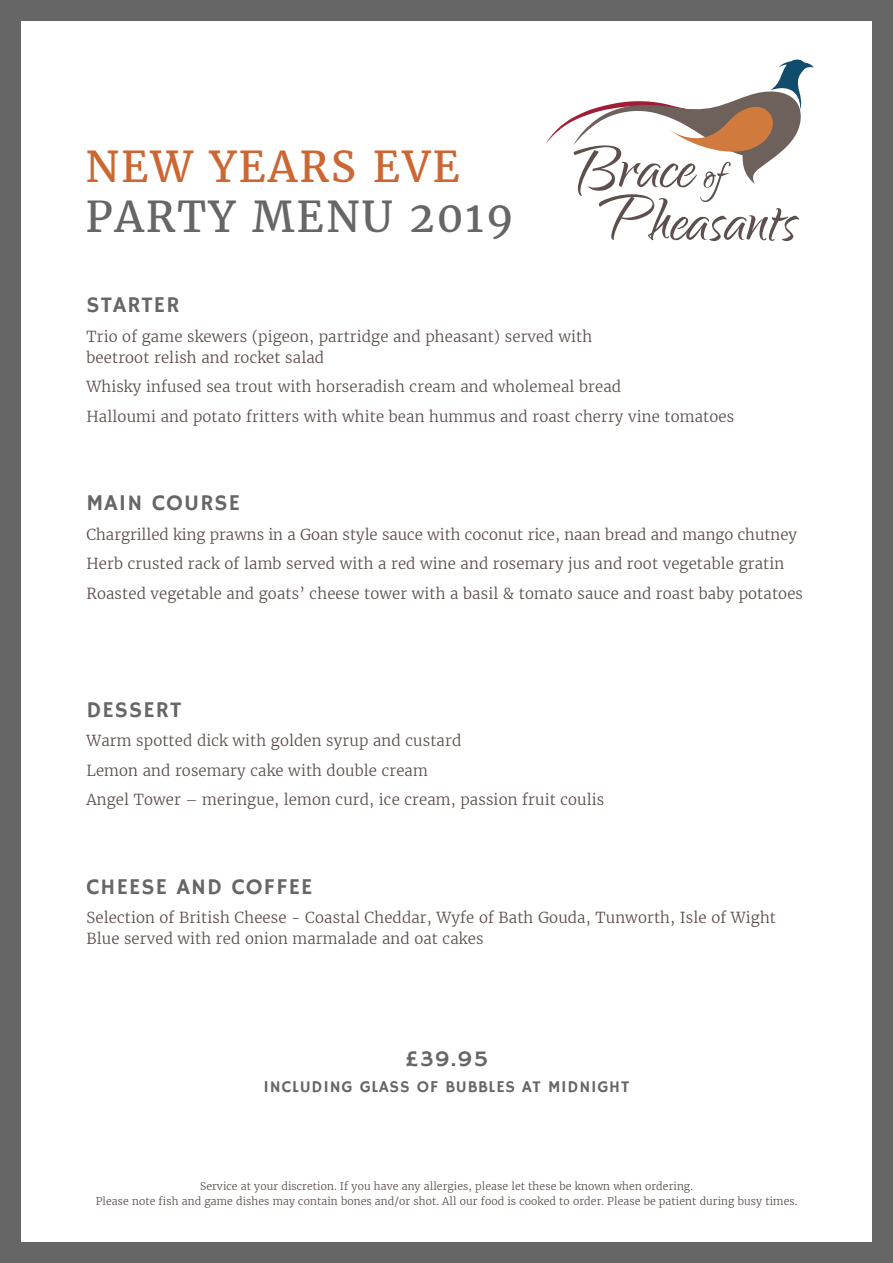
<style>
.page{position:relative;width:893px;height:1263px;background:#fff}
.page>*{position:absolute;margin:0;border:0;box-sizing:border-box;transform-origin:0 0}
.t1{font:42px/50.4px "Merriweather";letter-spacing:.05em;color:#666}
.t2{font:22.5px "Hammersmith One";letter-spacing:.05em;color:#666}
.t3{font:16.5px "Hammersmith One";letter-spacing:.05em;color:#666}
.t4{font:300 15px/21px "Merriweather";letter-spacing:.01em;color:#5d4f4b}
.t5{font:300 10.5px "Merriweather";letter-spacing:.01em;color:#5d4f4b}
.s1{color:#c63}
</style>
<div class="page">
<div style="left:0;top:0;width:893px;height:1263px;border:21px solid #666"></div>
<svg style="left:546px;top:60px;width:268px;height:181px"></svg>
<p class="t1" style="left:85px;top:142px;width:430px"><span class="s1">NEW YEARS EVE<br></span>PARTY MENU 2019</p>
<p class="t2" style="left:86px;top:292px;width:95px">STARTER</p>
<p class="t4" style="left:86px;top:326px;width:507px">Trio of game skewers (pigeon, partridge and pheasant) served with beetroot relish and rocket salad</p>
<p class="t4" style="left:86px;top:376px;width:536px">Whisky infused sea trout with horseradish cream and wholemeal bread</p>
<p class="t4" style="left:86px;top:406px;width:649px">Halloumi and potato fritters with white bean hummus and roast cherry vine tomatoes</p>
<p class="t2" style="left:86px;top:490px;width:155px">MAIN COURSE</p>
<p class="t4" style="left:86px;top:524px;width:712px">Chargrilled king prawns in a Goan style sauce with coconut rice, naan bread and mango chutney</p>
<p class="t4" style="left:86px;top:553px;width:699px">Herb crusted rack of lamb served with a red wine and rosemary jus and root vegetable gratin</p>
<p class="t4" style="left:86px;top:583px;width:718px">Roasted vegetable and goats’ cheese tower with a basil &amp; tomato sauce and roast baby potatoes</p>
<p class="t2" style="left:86px;top:697px;width:96px">DESSERT</p>
<p class="t4" style="left:86px;top:730px;width:376px">Warm spotted dick with golden syrup and custard</p>
<p class="t4" style="left:86px;top:760px;width:343px">Lemon and rosemary cake with double cream</p>
<p class="t4" style="left:86px;top:789px;width:519px">Angel Tower – meringue, lemon curd, ice cream, passion fruit coulis</p>
<p class="t2" style="left:86px;top:874px;width:227px">CHEESE AND COFFEE</p>
<p class="t4" style="left:86px;top:907px;width:691px">Selection of British Cheese - Coastal Cheddar, Wyfe of Bath Gouda, Tunworth, Isle of Wight<br>Blue served with red onion marmalade and oat cakes</p>
<p class="t2" style="left:404px;top:1046px;width:86px">£39.95</p>
<p class="t3" style="left:264px;top:1077px;width:367px">INCLUDING GLASS OF BUBBLES AT MIDNIGHT</p>
<p class="t5" style="left:200px;top:1180px;width:494px">Service at your discretion. If you have any allergies, please let these be known when ordering.</p>
<p class="t5" style="left:96px;top:1195px;width:703px">Please note fish and game dishes may contain bones and/or shot. All our food is cooked to order. Please be patient during busy times.</p>
</div>
